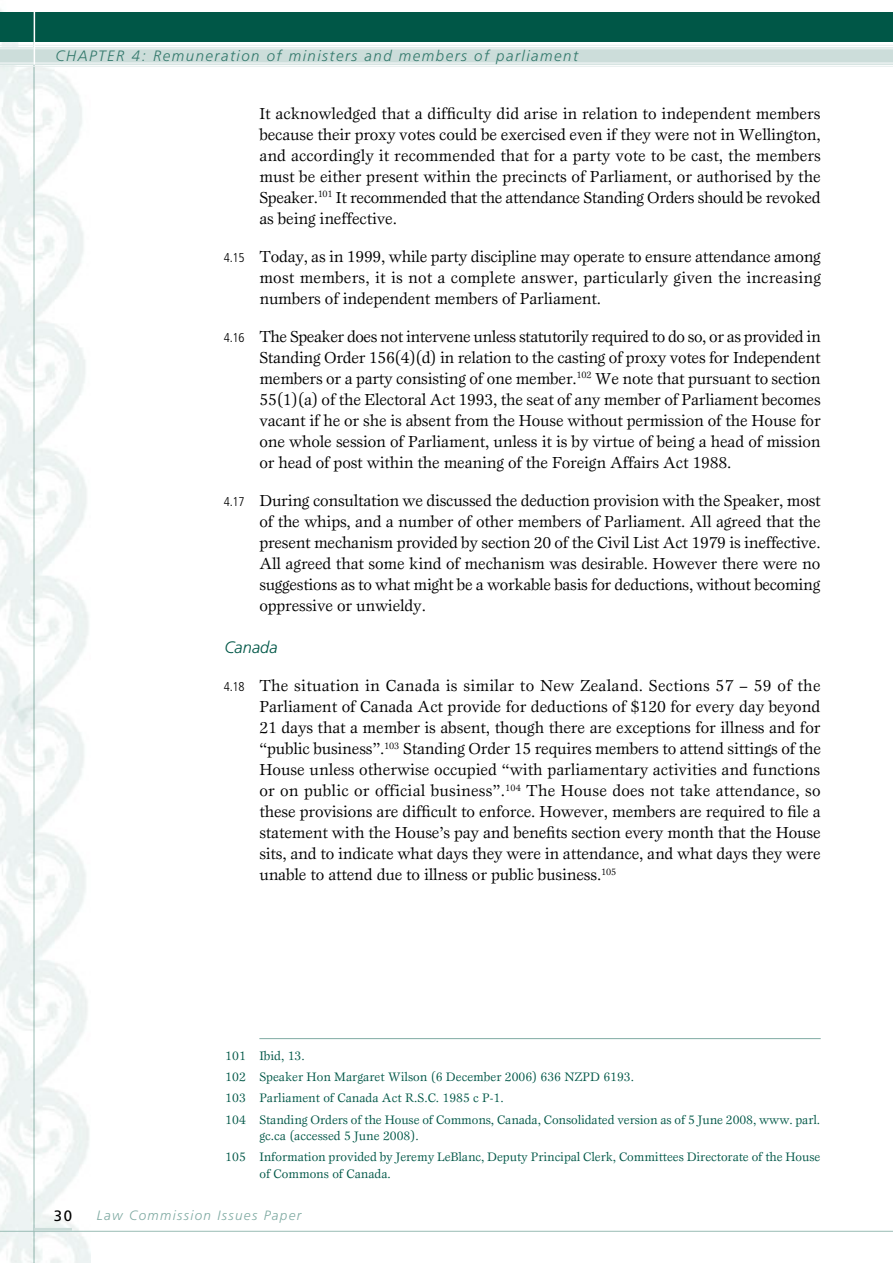
<style>
.page{position:relative;width:893px;height:1263px;background:#fff}
.page>*{position:absolute;margin:0;border:0;box-sizing:border-box;transform-origin:0 0}
.t1{font:16.5px/21px "Esprit Maori";letter-spacing:-.01em;color:#000;text-align:justify}
.t2{font:italic 300 16.5px "Frutiger";color:#005747}
.t3{font:italic 300 15px "Frutiger Maori";letter-spacing:.1em;color:#33796c}
.t4{font:15px "Frutiger Maori";color:#000}
.t5{font:italic 300 13.5px "Frutiger Maori";letter-spacing:.1em;color:#80aba3}
.t6{font:12.75px/21.3px "Esprit Maori";letter-spacing:-.005em;color:#005747}
.s1{font-family:"Frutiger";font-weight:300;font-stretch:condensed;font-size:12.75px}
</style>
<div class="page">
<img style="left:0;top:9px;width:90px;height:1254px">
<div style="left:0;top:12px;width:893px;height:30px;background:#005747"></div>
<svg style="left:0;top:45px;width:893px;height:22px"></svg>
<hr style="left:34px;top:8px;width:1px;height:56px;background:#fff">
<hr style="left:259px;top:1038px;width:562px;height:1px;background:#80aba3">
<hr style="left:0;top:1231px;width:893px;height:1px;background:#99bcb5">
<hr style="left:34px;top:1228px;width:38px;height:3px;background:#ccddda">
<p class="t3" style="left:56px;top:48px;width:524px">CHAPTER 4: Remuneration of ministers and members of parliament</p>
<p class="t1" style="left:259px;top:102px;width:563px">It acknowledged that a difficulty did arise in relation to independent members because their proxy votes could be exercised even if they were not in Wellington, and accordingly it recommended that for a party vote to be cast, the members must be either present within the precincts of Parliament, or authorised by the Speaker.<sup>101</sup> It recommended that the attendance Standing Orders should be revoked as being ineffective.</p>
<p class="t1" style="left:259px;top:245px;width:563px;text-indent:-36px"><span class="s1">4.15</span> Today, as in 1999, while party discipline may operate to ensure attendance among most members, it is not a complete answer, particularly given the increasing numbers of independent members of Parliament.</p>
<p class="t1" style="left:259px;top:325px;width:563px;text-indent:-36px"><span class="s1">4.16</span> The Speaker does not intervene unless statutorily required to do so, or as provided in Standing Order 156(4)(d) in relation to the casting of proxy votes for Independent members or a party consisting of one member.<sup>102</sup> We note that pursuant to section 55(1)(a) of the Electoral Act 1993, the seat of any member of Parliament becomes vacant if he or she is absent from the House without permission of the House for one whole session of Parliament, unless it is by virtue of being a head of mission or head of post within the meaning of the Foreign Affairs Act 1988.</p>
<p class="t1" style="left:259px;top:490px;width:563px;text-indent:-36px"><span class="s1">4.17</span> During consultation we discussed the deduction provision with the Speaker, most of the whips, and a number of other members of Parliament. All agreed that the present mechanism provided by section 20 of the Civil List Act 1979 is ineffective.<br>All agreed that some kind of mechanism was desirable. However there were no suggestions as to what might be a workable basis for deductions, without becoming oppressive or unwieldy.</p>
<p class="t2" style="left:225px;top:638px;width:55px">Canada</p>
<p class="t1" style="left:259px;top:675px;width:563px;text-indent:-36px"><span class="s1">4.18</span> The situation in Canada is similar to New Zealand. Sections 57 – 59 of the Parliament of Canada Act provide for deductions of $120 for every day beyond 21 days that a member is absent, though there are exceptions for illness and for “public business”.<sup>103</sup> Standing Order 15 requires members to attend sittings of the House unless otherwise occupied “with parliamentary activities and functions or on public or official business”.<sup>104</sup> The House does not take attendance, so these provisions are difficult to enforce. However, members are required to file a statement with the House’s pay and benefits section every month that the House sits, and to indicate what days they were in attendance, and what days they were unable to attend due to illness or public business.<sup>105</sup></p>
<p class="t6" style="left:225px;top:1045px;width:596px">101 Ibid, 13.<br>102 Speaker Hon Margaret Wilson (6 December 2006) 636 NZPD 6193.<br>103 Parliament of Canada Act R.S.C. 1985 c P-1.<br>104 Standing Orders of the House of Commons, Canada, Consolidated version as of 5 June 2008, www. parl.</p>
<p class="t6" style="left:225px;top:1125px;width:597px;text-indent:34px">gc.ca (accessed 5 June 2008).<br>105 Information provided by Jeremy LeBlanc, Deputy Principal Clerk, Committees Directorate of the House</p>
<p class="t6" style="left:259px;top:1163px;width:133px">of Commons of Canada.</p>
<p class="t4" style="left:54px;top:1206px;width:20px">30</p>
<p class="t5" style="left:97px;top:1207px;width:206px">Law Commission Issues Paper</p>
</div>
